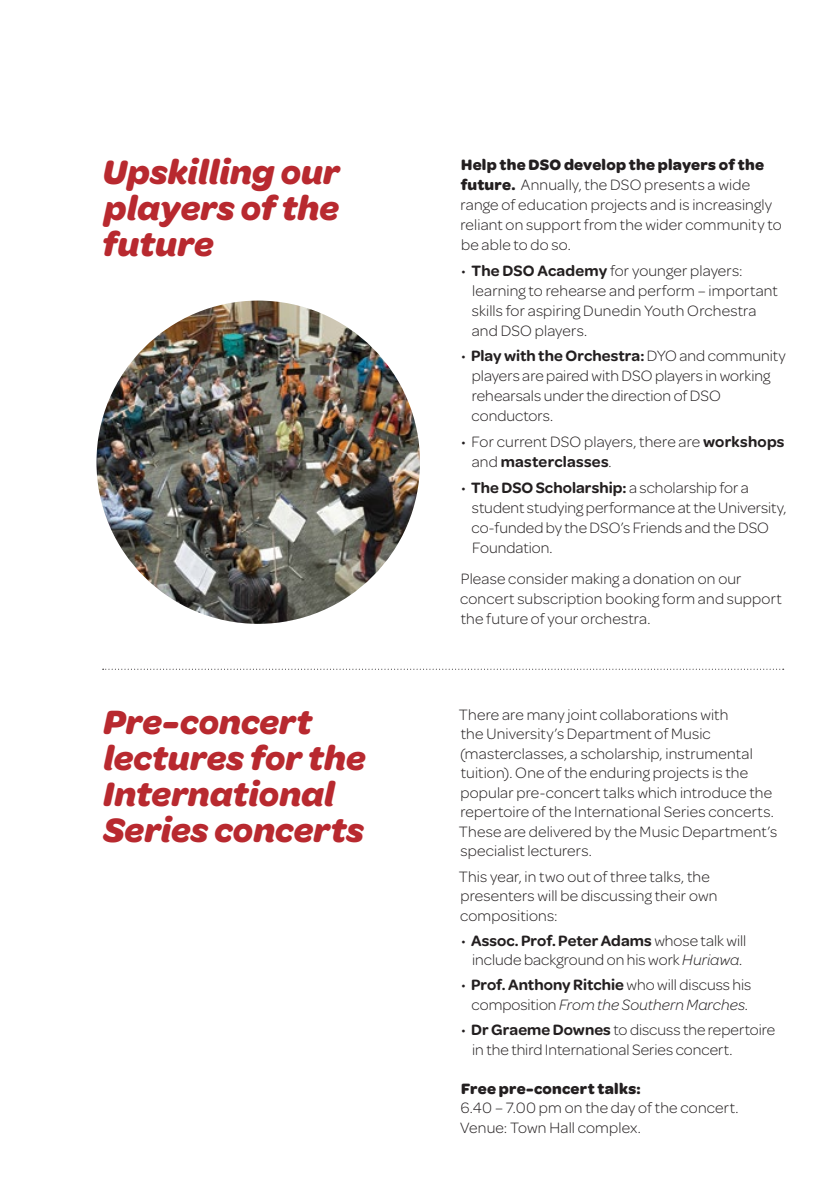
<style>
.page{position:relative;width:840px;height:1191px;background:#fff}
.page>*{position:absolute;margin:0;border:0;box-sizing:border-box;transform-origin:0 0}
.t1{font:italic 700 36px/36px "Omnes";color:#b8292f;text-align:justify}
.t2{font:300 16px/20px "Omnes";letter-spacing:.01em;color:#231f20}
.t3{font:700 16px "Omnes";letter-spacing:.015em;color:#231f20}
.s1{font-weight:700}
.s2{font-weight:600}
.s3{font-style:italic}
</style>
<div class="page">
<img style="left:96px;top:300px;width:324px;height:324px;border-radius:162px">
<svg style="left:103px;top:668px;width:680px;height:1px"></svg>
<h1 class="t1" style="left:102px;top:154px;width:239px">Upskilling our players of the future</h1>
<p class="t2" style="left:460px;top:155px;width:322px"><span class="s1">Help the DSO develop the players of the future.</span> Annually, the DSO presents a wide range of education projects and is increasingly reliant on support from the wider community to be able to do so.</p>
<p class="t2" style="left:471px;top:260px;width:307px;text-indent:-11px">• <span class="s2">The DSO Academy</span> for younger players: learning to rehearse and perform – important skills for aspiring Dunedin Youth Orchestra and DSO players.</p>
<p class="t2" style="left:471px;top:346px;width:315px;text-indent:-10px">• <span class="s2">Play with the Orchestra:</span> DYO and community players are paired with DSO players in working rehearsals under the direction of DSO conductors.</p>
<p class="t2" style="left:471px;top:432px;width:314px;text-indent:-11px">• For current DSO players, there are <span class="s2">workshops </span>and <span class="s2">masterclasses</span>.</p>
<p class="t2" style="left:471px;top:477px;width:316px;text-indent:-10px">• <span class="s2">The DSO Scholarship:</span> a scholarship for a student studying performance at the University, co-funded by the DSO’s Friends and the DSO Foundation.</p>
<p class="t2" style="left:460px;top:569px;width:323px">Please consider making a donation on our concert subscription booking form and support the future of your orchestra.</p>
<h1 class="t1" style="left:103px;top:704px;width:264px;text-align:left">Pre-concert lectures for the<br>International<br>Series concerts</h1>
<p class="t2" style="left:458px;top:704px;width:320px">There are many joint collaborations with<br>the University’s Department of Music (masterclasses, a scholarship, instrumental tuition). One of the enduring projects is the popular pre-concert talks which introduce the repertoire of the International Series concerts.<br>These are delivered by the Music Department’s specialist lecturers.</p>
<p class="t2" style="left:458px;top:866px;width:260px">This year, in two out of three talks, the presenters will be discussing their own compositions:</p>
<p class="t2" style="left:461px;top:930px;width:286px;text-align:center">• <span class="s2">Assoc. Prof. Peter Adams</span> whose talk will include background on his work <span class="s3">Huriawa</span>.</p>
<p class="t2" style="left:461px;top:975px;width:291px;text-align:center">• <span class="s2">Prof. Anthony Ritchie</span> who will discuss his composition <span class="s3">From the Southern Marches</span>.</p>
<p class="t2" style="left:472px;top:1020px;width:304px;text-indent:-11px">• <span class="s2">Dr Graeme Downes</span> to discuss the repertoire in the third International Series concert.</p>
<p class="t3" style="left:461px;top:1079px;width:181px">Free pre-concert talks:</p>
<p class="t2" style="left:460px;top:1098px;width:279px">6.40 – 7.00 pm on the day of the concert.<br>Venue: Town Hall complex.</p>
</div>
